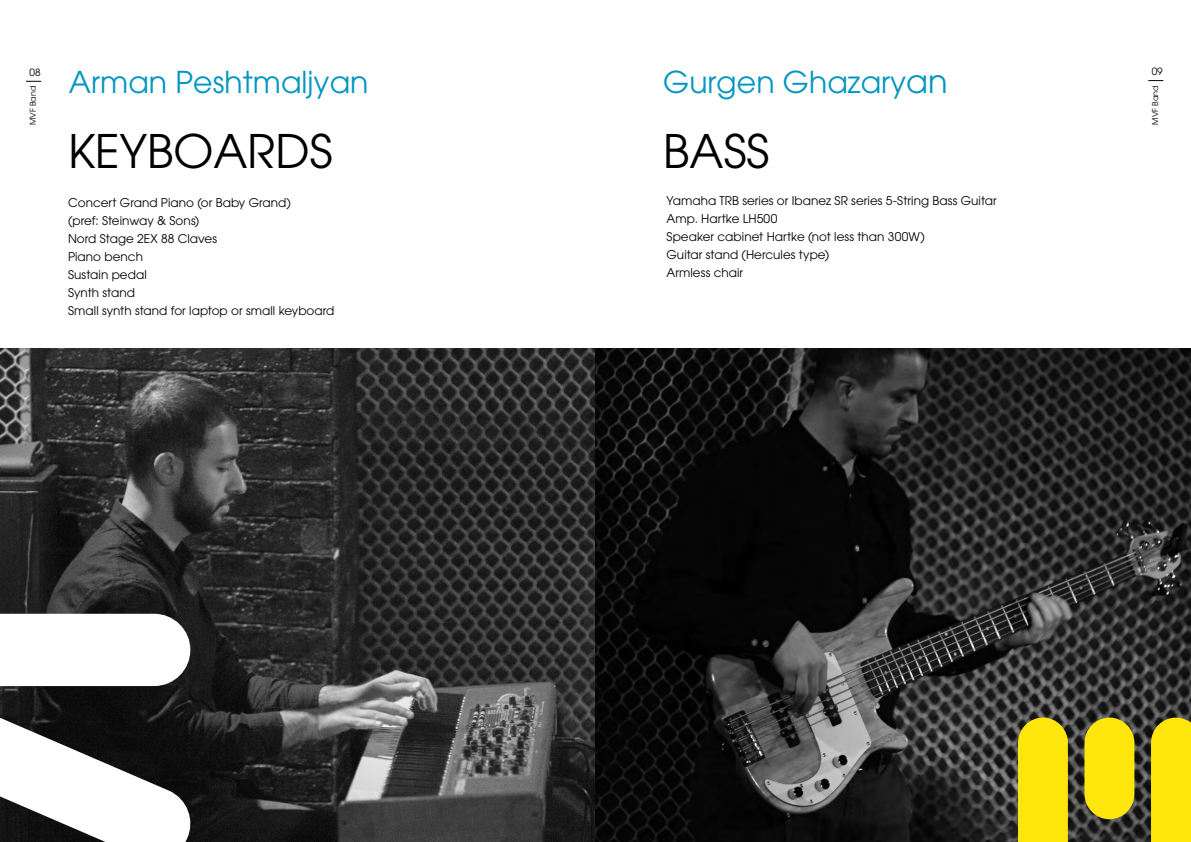
<style>
.page{position:relative;width:1191px;height:842px;background:#fff}
.page>*{position:absolute;margin:0;border:0;box-sizing:border-box;transform-origin:0 0}
.t1{font:46px "Avant Garde";color:#000}
.t2{font:30px "Avant Garde";color:#0096c2}
.t3{font:12px/18px "Avant Garde";letter-spacing:.005em;color:#000}
.t4{font:10px "Avant Garde";color:#000}
.t5{font:8px "Avant Garde";color:#000}
.s1{font-size:32px}
</style>
<div class="page">
<svg style="left:1148px;top:80px;width:15px;height:1px"></svg>
<svg style="left:26px;top:81px;width:15px;height:1px"></svg>
<img style="left:0;top:349px;width:1191px;height:493px">
<svg style="left:0;top:614px;width:190px;height:72px"></svg>
<svg style="left:0;top:710px;width:195px;height:132px"></svg>
<svg style="left:1018px;top:717px;width:50px;height:125px;background:#f5dd0f"></svg>
<div style="left:1151px;top:717px;width:40px;height:125px;background:#ffe60d"></div>
<svg style="left:1084px;top:717px;width:50px;height:102px;background:#e9d313"></svg>
<p class="t4" style="left:30px;top:66px;width:13px">08</p>
<p class="t4" style="left:1151px;top:66px;width:13px">09</p>
<p class="t5" style="left:28px;top:125px;width:41px;rotate:-90deg">MVF Band</p>
<p class="t5" style="left:1150px;top:125px;width:41px;rotate:-90deg">MVF Band</p>
<h1 class="t1" style="left:68px;top:124px;width:266px">KEYBOARDS</h1>
<p class="t3" style="left:68px;top:194px;width:268px">Concert Grand Piano (or Baby Grand)<br>(pref: Steinway &amp; Sons)<br>Nord Stage 2EX 88 Claves<br>Piano bench<br>Sustain pedal<br>Synth stand<br>Small synth stand for laptop or small keyboard</p>
<h2 class="t2" style="left:663px;top:64px;width:286px">Gurgen Ghazary<span class="s1">an</span></h2>
<h2 class="t2" style="left:69px;top:64px;width:301px">Arman Peshtmaljyan</h2>
<h1 class="t1" style="left:663px;top:124px;width:108px">BASS</h1>
<p class="t3" style="left:666px;top:192px;width:332px">Yamaha TRB series or Ibanez SR series 5-String Bass Guitar<br>Amp. Hartke LH500<br>Speaker cabinet Hartke (not less than 300W)<br>Guitar stand (Hercules type)<br>Armless chair</p>
</div>
